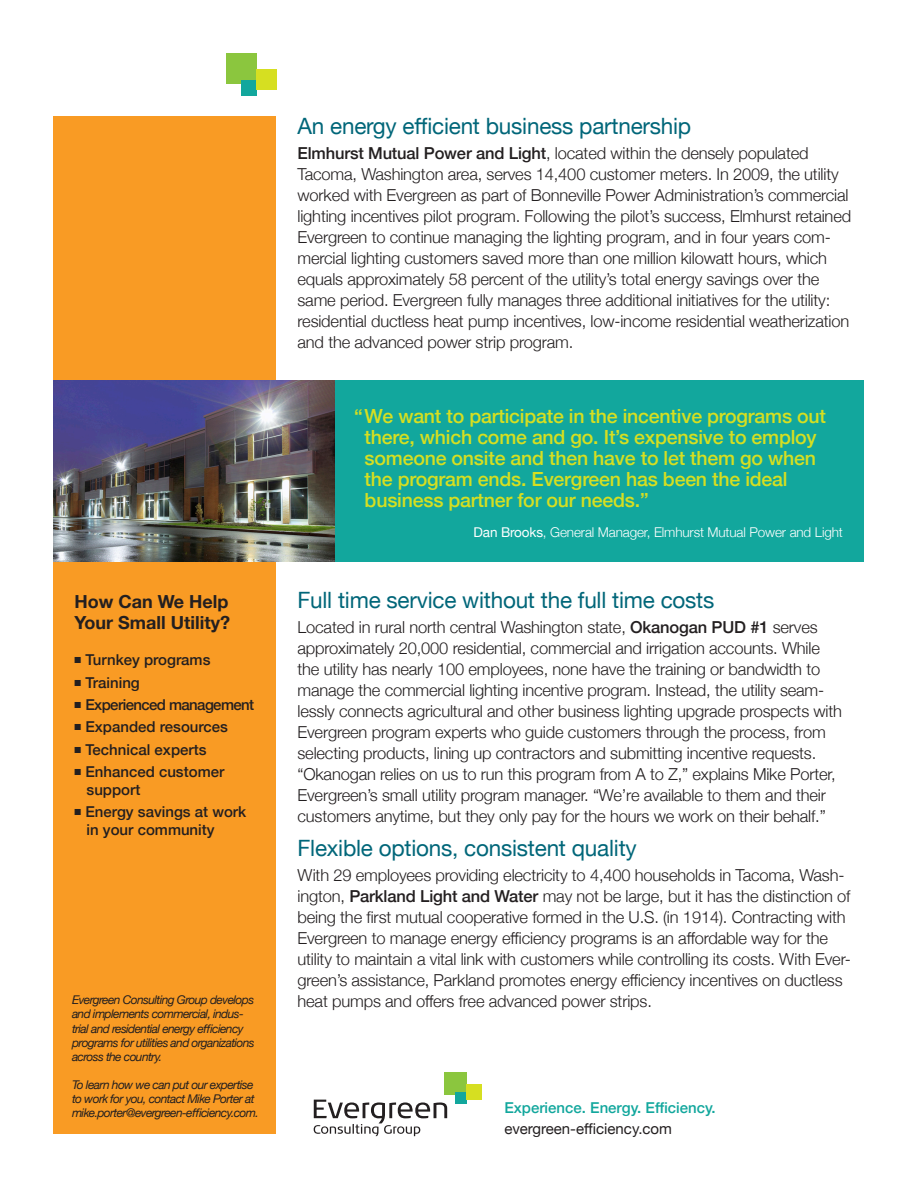
<style>
.page{position:relative;width:918px;height:1188px;background:#fff}
.page>*{position:absolute;margin:0;border:0;box-sizing:border-box;transform-origin:0 0}
.t1{font:22.5px "Helvetica Neue";letter-spacing:-.01em;color:#006679}
.t2{font:500 19.5px/21px "Helvetica Neue";letter-spacing:-.01em;color:#d6df21}
.t3{font:700 18px/21.6px "Helvetica Neue";color:#231f20}
.t4{font:300 16.5px/21px "Helvetica Neue";letter-spacing:-.01em;color:#231f20}
.t5{font:500 15px/18px "Helvetica Neue";color:#231f20}
.t6{font:500 15px "Helvetica Neue";color:#12a79d}
.t7{font:15px "Helvetica Neue";color:#231f20}
.t8{font:500 15px "Helvetica Neue";letter-spacing:-.04em;color:#231f20}
.t9{font:300 13.5px "Helvetica Neue";letter-spacing:-.01em;color:#fff}
.t10{font:italic 12px/14.4px "Helvetica Neue";letter-spacing:-.05em;color:#231f20}
.s1{font-weight:500}
.s2{font-weight:400}
</style>
<div class="page">
<div style="left:276px;top:381px;width:588px;height:181px;background:#12a79d"></div>
<div style="left:54px;top:117px;width:222px;height:1017px;background:#f99b24"></div>
<div style="left:226px;top:53px;width:30px;height:31px;background:#8bc63e"></div>
<div style="left:241px;top:80px;width:15px;height:15px;background:#12a79d"></div>
<div style="left:256px;top:69px;width:20px;height:20px;background:#d6df21"></div>
<svg style="left:314px;top:1100px;width:133px;height:36px"></svg>
<div style="left:444px;top:1072px;width:23px;height:23px;background:#8bc63e"></div>
<div style="left:455px;top:1093px;width:12px;height:11px;background:#12a79d"></div>
<div style="left:467px;top:1084px;width:15px;height:16px;background:#d6df21"></div>
<img style="left:54px;top:381px;width:280px;height:181px">
<p class="t3" style="left:75px;top:591px;width:157px">How Can We Help<br>Your Small Utility?</p>
<p class="t5" style="left:75px;top:650px;width:137px">■ Turnkey programs</p>
<p class="t5" style="left:75px;top:672px;width:67px">■ Training</p>
<p class="t8" style="left:75px;top:693px;width:181px">■ Experienced management</p>
<p class="t5" style="left:75px;top:717px;width:155px">■ Expanded resources</p>
<p class="t5" style="left:75px;top:739px;width:133px">■ Technical experts</p>
<p class="t5" style="left:87px;top:761px;width:139px;text-indent:-12px">■ Enhanced customer support</p>
<p class="t5" style="left:87px;top:802px;width:161px;text-indent:-12px">■ Energy savings at work in your community</p>
<p class="t10" style="left:72px;top:993px;width:184px">Evergreen Consulting Group develops and implements commercial, indus&shy;trial and residential energy efficiency programs for utilities and organizations across the country.</p>
<p class="t10" style="left:72px;top:1078px;width:188px">To learn how we can put our expertise to work for you, contact Mike Porter at mike.porter@evergreen-efficiency.com.</p>
<p class="t1" style="left:298px;top:110px;width:395px">An energy efficient business partnership</p>
<p class="t4" style="left:298px;top:142px;width:555px"><span class="s1">Elmhurst Mutual Power and Light</span>, located within the densely populated Tacoma, Washington area, serves 14,400 customer meters. In 2009, the utility worked with Evergreen as part of Bonneville Power Administration’s commercial lighting incentives pilot program. Following the pilot’s success, Elmhurst retained Evergreen to continue managing the lighting program, and in four years com&shy;mercial lighting customers saved more than one million kilowatt hours, which equals approximately 58 percent of the utility’s total energy savings over the same period. Evergreen fully manages three additional initiatives for the utility: residential ductless heat pump incentives, low-income residential weatherization and the advanced power strip program.</p>
<p class="t2" style="left:365px;top:404px;width:463px;text-indent:-10px">“We want to participate in the incentive programs out there, which come and go. It’s expensive to employ someone onsite and then have to let them go when the program ends. Evergreen has been the ideal business partner for our needs.”</p>
<p class="t9" style="left:474px;top:521px;width:371px"><span class="s2">Dan Brooks</span>, General Manager, Elmhurst Mutual Power and Light</p>
<p class="t1" style="left:298px;top:584px;width:418px">Full time service without the full time costs</p>
<p class="t4" style="left:298px;top:616px;width:546px">Located in rural north central Washington state, <span class="s1">Okanogan PUD #1</span> serves approximately 20,000 residential, commercial and irrigation accounts. While the utility has nearly 100 employees, none have the training or bandwidth to manage the commercial lighting incentive program. Instead, the utility seam&shy;lessly connects agricultural and other business lighting upgrade prospects with Evergreen program experts who guide customers through the process, from selecting products, lining up contractors and submitting incentive requests. “Okanogan relies on us to run this program from A to Z,” explains Mike Porter, Evergreen’s small utility program manager. “We’re available to them and their customers anytime, but they only pay for the hours we work on their behalf.”</p>
<p class="t1" style="left:298px;top:832px;width:341px">Flexible options, consistent quality</p>
<p class="t4" style="left:298px;top:864px;width:555px">With 29 employees providing electricity to 4,400 households in Tacoma, Wash&shy;ington, <span class="s1">Parkland Light and Water</span> may not be large, but it has the distinction of being the first mutual cooperative formed in the U.S. (in 1914). Contracting with Evergreen to manage energy efficiency programs is an affordable way for the utility to maintain a vital link with customers while controlling its costs. With Ever&shy;green’s assistance, Parkland promotes energy efficiency incentives on ductless heat pumps and offers free advanced power strips.</p>
<p class="t6" style="left:504px;top:1095px;width:213px">Experience. Energy. Efficiency.</p>
<p class="t7" style="left:504px;top:1118px;width:169px">evergreen-efficiency.com</p>
</div>
